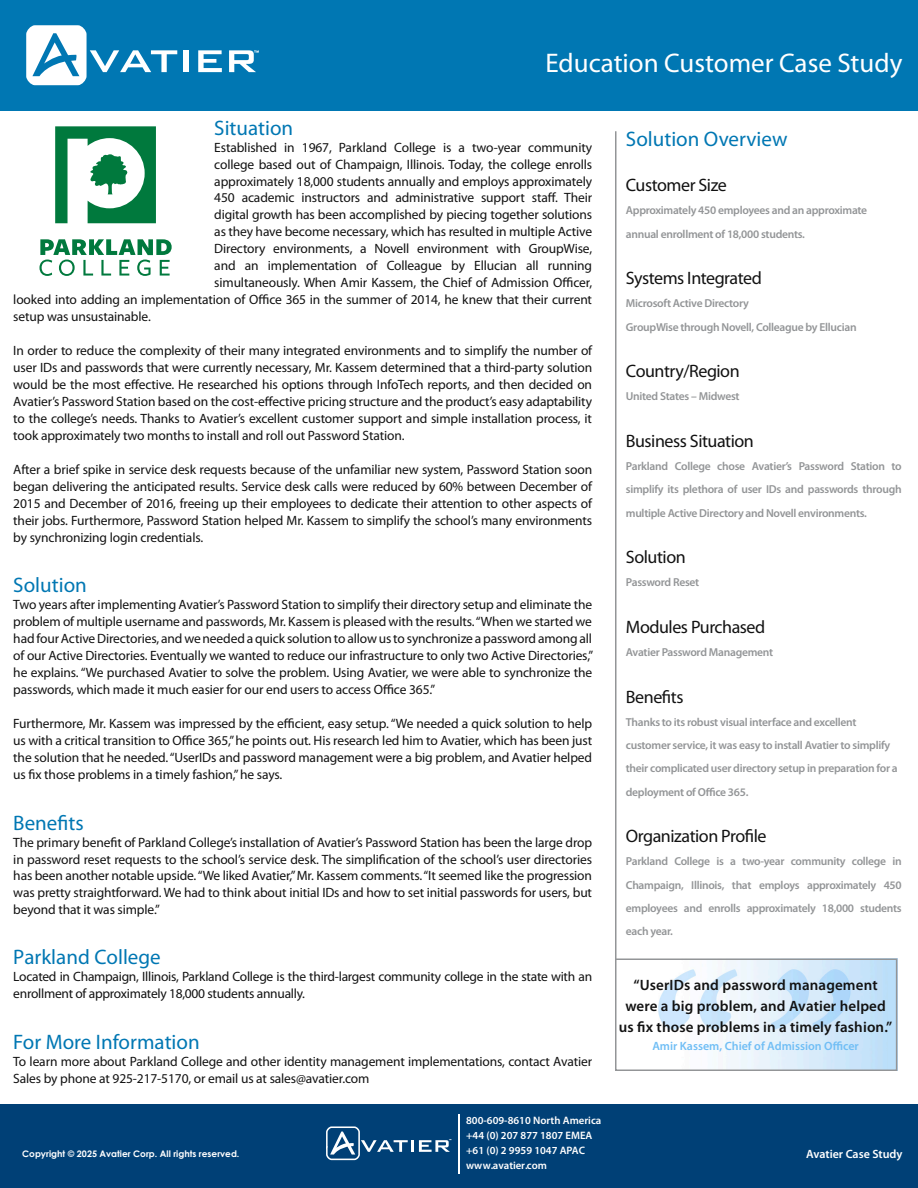
<style>
.page{position:relative;width:918px;height:1188px;background:#fff}
.page>*{position:absolute;margin:0;border:0;box-sizing:border-box;transform-origin:0 0}
.t1{font:27px "Myriad Pro";color:#fff}
.t2{font:21px "Myriad Pro";color:#0077b3}
.t3{font:18px "Myriad Pro";letter-spacing:-.025em;color:#121212}
.t4{font:600 15px/21px "Myriad Pro";letter-spacing:.01em;color:#121212;text-align:center}
.t5{font:13.5px/17px "Myriad Pro";letter-spacing:-.01em;color:#121212;text-align:justify}
.t6{font:600 12px "Myriad Pro";color:#70bef5}
.t7{font:600 12px "Myriad Pro";color:#fff}
.t8{font:600 11.55px/23.2px "Myriad Pro";letter-spacing:-.025em;color:#939597}
.t9{font:600 10.8px/15px "Myriad Pro";color:#fff}
.t10{font:700 9px "Century Gothic Pro";color:#fff}
</style>
<div class="page">
<div style="left:0;top:1104px;width:918px;height:84px;background:#004076"></div>
<hr style="left:459px;top:1114px;width:1px;height:60px;background:#fff">
<svg style="left:326px;top:1126px;width:125px;height:35px"></svg>
<img style="left:658px;top:961px;width:236px;height:107px">
<div style="left:615px;top:958px;width:282px;height:113px;border:2px solid #939597"></div>
<hr style="left:615px;top:131px;width:1px;height:828px;background:#939597">
<svg style="left:39px;top:239px;width:133px;height:37px"></svg>
<svg style="left:55px;top:126px;width:101px;height:97px"></svg>
<div style="left:0;top:0;width:918px;height:111px;background:#0077b3"></div>
<svg style="left:26px;top:25px;width:151px;height:60px"></svg>
<div style="left:184px;top:50px;width:5px;height:22px;background:#fff"></div>
<svg style="left:198px;top:50px;width:24px;height:22px"></svg>
<svg style="left:229px;top:50px;width:30px;height:22px"></svg>
<h1 class="t1" style="left:545px;top:46px;width:359px">Education Customer Case Study</h1>
<h2 class="t2" style="left:214px;top:115px;width:80px">Situation</h2>
<p class="t5" style="left:214px;top:138px;width:379px">Established in 1967, Parkland College is a two-year community</p>
<p class="t5" style="left:214px;top:155px;width:379px">college based out of Champaign, Illinois. Today, the college enrolls</p>
<p class="t5" style="left:214px;top:172px;width:379px">approximately 18,000 students annually and employs approximately</p>
<p class="t5" style="left:214px;top:189px;width:379px">450 academic instructors and administrative support staff. Their</p>
<p class="t5" style="left:214px;top:206px;width:379px">digital growth has been accomplished by piecing together solutions</p>
<p class="t5" style="left:214px;top:223px;width:379px">as they have become necessary, which has resulted in multiple Active</p>
<p class="t5" style="left:214px;top:240px;width:379px">Directory environments, a Novell environment with GroupWise,</p>
<p class="t5" style="left:214px;top:257px;width:379px">and an implementation of Colleague by Ellucian all running</p>
<p class="t5" style="left:214px;top:274px;width:379px">simultaneously. When Amir Kassem, the Chief of Admission Officer,</p>
<p class="t5" style="left:13px;top:291px;width:580px">looked into adding an implementation of Office 365 in the summer of 2014, he knew that their current</p>
<p class="t5" style="left:13px;top:308px;width:139px">setup was unsustainable.</p>
<p class="t5" style="left:13px;top:342px;width:580px">In order to reduce the complexity of their many integrated environments and to simplify the number of user IDs and passwords that were currently necessary, Mr. Kassem determined that a third-party solution would be the most effective. He researched his options through InfoTech reports, and then decided on Avatier’s Password Station based on the cost-effective pricing structure and the product’s easy adaptability to the college’s needs. Thanks to Avatier’s excellent customer support and simple installation process, it took approximately two months to install and roll out Password Station.</p>
<p class="t5" style="left:13px;top:461px;width:580px">After a brief spike in service desk requests because of the unfamiliar new system, Password Station soon began delivering the anticipated results. Service desk calls were reduced by 60% between December of 2015 and December of 2016, freeing up their employees to dedicate their attention to other aspects of their jobs. Furthermore, Password Station helped Mr. Kassem to simplify the school’s many environments by synchronizing login credentials.</p>
<h2 class="t2" style="left:13px;top:572px;width:75px">Solution</h2>
<p class="t5" style="left:13px;top:596px;width:581px">Two years after implementing Avatier’s Password Station to simplify their directory setup and eliminate the problem of multiple username and passwords, Mr. Kassem is pleased with the results. “When we started we had four Active Directories, and we needed a quick solution to allow us to synchronize a password among all of our Active Directories. Eventually we wanted to reduce our infrastructure to only two Active Directories,” he explains. “We purchased Avatier to solve the problem. Using Avatier, we were able to synchronize the passwords, which made it much easier for our end users to access Office 365.”</p>
<p class="t5" style="left:13px;top:715px;width:580px">Furthermore, Mr. Kassem was impressed by the efficient, easy setup. “We needed a quick solution to help us with a critical transition to Office 365,” he points out. His research led him to Avatier, which has been just the solution that he needed. “UserIDs and password management were a big problem, and Avatier helped us fix those problems in a timely fashion,” he says.</p>
<h2 class="t2" style="left:13px;top:810px;width:72px">Benefits</h2>
<p class="t5" style="left:13px;top:833px;width:580px">The primary benefit of Parkland College’s installation of Avatier’s Password Station has been the large drop in password reset requests to the school’s service desk. The simplification of the school’s user directories has been another notable upside. “We liked Avatier,” Mr. Kassem comments. “It seemed like the progression was pretty straightforward. We had to think about initial IDs and how to set initial passwords for users, but beyond that it was simple.”</p>
<h2 class="t2" style="left:13px;top:944px;width:149px">Parkland College</h2>
<p class="t5" style="left:13px;top:968px;width:580px">Located in Champaign, Illinois, Parkland College is the third-largest community college in the state with an enrollment of approximately 18,000 students annually.</p>
<h2 class="t2" style="left:13px;top:1029px;width:188px">For More Information</h2>
<p class="t5" style="left:13px;top:1053px;width:580px">To learn more about Parkland College and other identity management implementations, contact Avatier<br>Sales by phone at 925-217-5170, or email us at sales@avatier.com</p>
<p class="t10" style="left:22px;top:1148px;width:219px">Copyright © 2025 Avatier Corp. All rights reserved.</p>
<p class="t9" style="left:466px;top:1113px;width:137px">800-609-8610 North America +44 (0) 207 877 1807 EMEA +61 (0) 2 9959 1047 APAC www.avatier.com</p>
<h2 class="t2" style="left:626px;top:126px;width:163px">Solution Overview</h2>
<h3 class="t3" style="left:626px;top:174px;width:103px">Customer Size</h3>
<p class="t8" style="left:626px;top:199px;width:243px">Approximately 450 employees and an approximate annual enrollment of 18,000 students.</p>
<h3 class="t3" style="left:626px;top:267px;width:138px">Systems Integrated</h3>
<p class="t8" style="left:626px;top:292px;width:232px">Microsoft Active Directory<br>GroupWise through Novell, Colleague by Ellucian</p>
<h3 class="t3" style="left:626px;top:360px;width:115px">Country/Region</h3>
<p class="t8" style="left:626px;top:385px;width:115px">United States – Midwest</p>
<h3 class="t3" style="left:626px;top:430px;width:130px">Business Situation</h3>
<p class="t8" style="left:626px;top:454px;width:277px;text-align:justify">Parkland College chose Avatier’s Password Station to simplify its plethora of user IDs and passwords through multiple Active Directory and Novell environments.</p>
<h3 class="t3" style="left:626px;top:546px;width:61px">Solution</h3>
<p class="t8" style="left:626px;top:571px;width:75px">Password Reset</p>
<h3 class="t3" style="left:626px;top:616px;width:141px">Modules Purchased</h3>
<p class="t8" style="left:626px;top:640px;width:149px">Avatier Password Management</p>
<h3 class="t3" style="left:626px;top:686px;width:59px">Benefits</h3>
<p class="t8" style="left:626px;top:710px;width:273px">Thanks to its robust visual interface and excellent customer service, it was easy to install Avatier to simplify their complicated user directory setup in preparation for a deployment of Office 365.</p>
<h3 class="t3" style="left:626px;top:825px;width:142px">Organization Profile</h3>
<p class="t8" style="left:626px;top:850px;width:277px;text-align:justify">Parkland College is a two-year community college in Champaign, Illinois, that employs approximately 450 employees and enrolls approximately 18,000 students each year.</p>
<p class="t4" style="left:619px;top:974px;width:275px">“UserIDs and password management were a big problem, and Avatier helped us fix those problems in a timely fashion.”</p>
<p class="t6" style="left:652px;top:1039px;width:208px">Amir Kassem, Chief of Admission Officer</p>
<p class="t7" style="left:806px;top:1146px;width:98px">Avatier Case Study</p>
</div>
